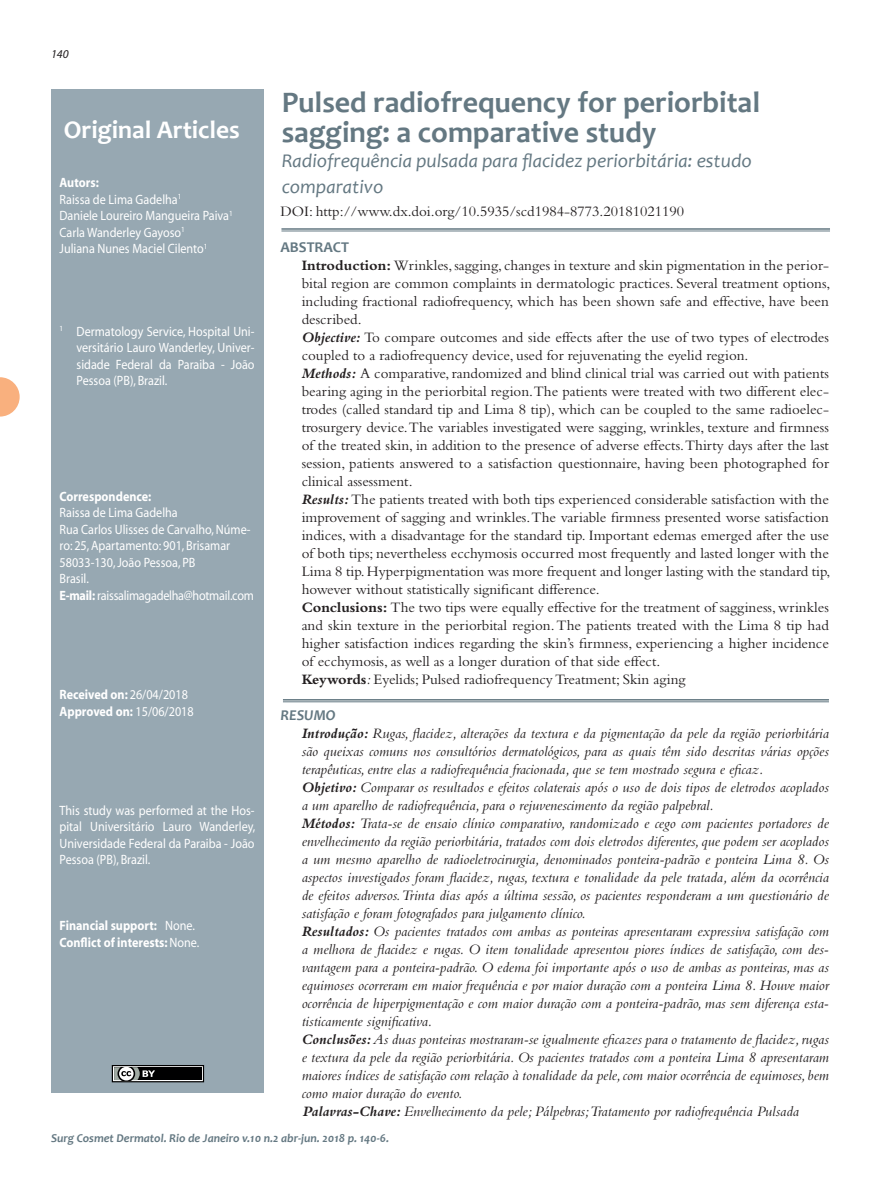
<style>
.page{position:relative;width:893px;height:1191px;background:#fff}
.page>*{position:absolute;margin:0;border:0;box-sizing:border-box;transform-origin:0 0}
.t1{font:700 30px/30px "Candara";color:#647882}
.t2{font:700 25.5px "Candara";color:#fff}
.t3{font:italic 19.5px/25.5px "Candara";color:#647882}
.t4{font:15px/18px "Bembo";color:#231f20;text-align:justify}
.t5{font:italic 15px/18px "Bembo";color:#231f20;text-align:justify}
.t6{font:700 15px "Candara";color:#647882}
.t7{font:italic 700 15px "Candara";color:#647882}
.t8{font:13.5px/16.5px "Myriad";color:#fff;text-align:justify;scale:.9 1}
.t9{font:700 13.5px "Myriad";color:#fff;scale:.9 1}
.t10{font:13.5px "Myriad";letter-spacing:-.02em;color:#fff;scale:.9 1}
.t11{font:italic 700 12px "Candara";color:#647882}
.t12{font:italic 12px "Myriad";color:#231f20}
.s1{font-weight:700}
.s2{font-weight:700;font-style:italic}
.s3{font-style:italic}
.s4{font-weight:400}
</style>
<div class="page">
<svg style="left:0;top:377px;width:20px;height:39px"></svg>
<div style="left:51px;top:89px;width:212px;height:1004px;background:#97a8b2"></div>
<hr style="left:281px;top:228px;width:549px;height:2px;background:#647882">
<hr style="left:281px;top:231px;width:549px;height:1px;background:#647882">
<hr style="left:283px;top:699px;width:546px;height:1px;background:#647882">
<hr style="left:283px;top:701px;width:546px;height:1px;background:#647882">
<svg style="left:112px;top:1065px;width:92px;height:17px;background:#464747"></svg>
<p class="t12" style="left:51px;top:48px;width:19px">140</p>
<p class="t1" style="left:282px;top:86px;width:480px">Pulsed radiofrequency for periorbital sagging: a comparative study</p>
<p class="t3" style="left:282px;top:148px;width:472px">Radiofrequência pulsada para flacidez periorbitária: estudo comparativo</p>
<p class="t4" style="left:280px;top:202px;width:405px">DOI: http://www.dx.doi.org/10.5935/scd1984-8773.20181021190</p>
<p class="t6" style="left:280px;top:238px;width:70px">ABSTRACT</p>
<p class="t4" style="left:302px;top:256px;width:530px"><span class="s1">Introduction:</span> Wrinkles, sagging, changes in texture and skin pigmentation in the perior&shy;bital region are common complaints in dermatologic practices. Several treatment options, including fractional radiofrequency, which has been shown safe and effective, have been described.</p>
<p class="t4" style="left:302px;top:328px;width:529px"><span class="s2">Objective:</span> To compare outcomes and side effects after the use of two types of electrodes coupled to a radiofrequency device, used for rejuvenating the eyelid region.</p>
<p class="t4" style="left:302px;top:364px;width:529px"><span class="s2">Methods:</span> A comparative, randomized and blind clinical trial was carried out with patients bearing aging in the periorbital region.The patients were treated with two different elec&shy;trodes (called standard tip and Lima 8 tip), which can be coupled to the same radioelec&shy;trosurgery device. The variables investigated were sagging, wrinkles, texture and firmness of the treated skin, in addition to the presence of adverse effects. Thirty days after the last session, patients answered to a satisfaction questionnaire, having been photographed for clinical assessment.</p>
<p class="t4" style="left:302px;top:490px;width:530px"><span class="s2">Results:</span> The patients treated with both tips experienced considerable satisfaction with the improvement of sagging and wrinkles. The variable firmness presented worse satisfaction indices, with a disadvantage for the standard tip. Important edemas emerged after the use of both tips; nevertheless ecchymosis occurred most frequently and lasted longer with the Lima 8 tip. Hyperpigmentation was more frequent and longer lasting with the standard tip, however without statistically significant difference.</p>
<p class="t4" style="left:302px;top:598px;width:529px"><span class="s1">Conclusions:</span> The two tips were equally effective for the treatment of sagginess, wrinkles and skin texture in the periorbital region. The patients treated with the Lima 8 tip had higher satisfaction indices regarding the skin’s firmness, experiencing a higher incidence of ecchymosis, as well as a longer duration of that side effect.</p>
<p class="t4" style="left:302px;top:670px;width:385px"><span class="s1">Keywords</span><span class="s3">:</span> Eyelids; Pulsed radiofrequency Treatment; Skin aging</p>
<p class="t7" style="left:280px;top:706px;width:57px">RESUMO</p>
<p class="t5" style="left:302px;top:724px;width:529px"><span class="s1">Introdução:</span> Rugas, flacidez, alterações da textura e da pigmentação da pele da região periorbitária são queixas comuns nos consultórios dermatológicos, para as quais têm sido descritas várias opções terapêuticas, entre elas a radiofrequência fracionada, que se tem mostrado segura e eficaz.</p>
<p class="t5" style="left:302px;top:778px;width:529px"><span class="s1">Objetivo:</span> Comparar os resultados e efeitos colaterais após o uso de dois tipos de eletrodos acoplados a um aparelho de radiofrequência, para o rejuvenescimento da região palpebral.</p>
<p class="t5" style="left:302px;top:814px;width:529px"><span class="s1">Métodos:</span> Trata-se de ensaio clínico comparativo, randomizado e cego com pacientes portadores de envelhecimento da região periorbitária, tratados com dois eletrodos diferentes, que podem ser acoplados a um mesmo aparelho de radioeletrocirurgia, denominados ponteira-padrão e ponteira Lima 8. Os aspectos investigados foram flacidez, rugas, textura e tonalidade da pele tratada, além da ocorrência de efeitos adversos. Trinta dias após a última sessão, os pacientes responderam a um questionário de satisfação e foram fotografados para julgamento clínico.</p>
<p class="t5" style="left:302px;top:922px;width:529px"><span class="s1">Resultados:</span> Os pacientes tratados com ambas as ponteiras apresentaram expressiva satisfação com a melhora de flacidez e rugas. O item tonalidade apresentou piores índices de satisfação, com des&shy;vantagem para a ponteira-padrão. O edema foi importante após o uso de ambas as ponteiras, mas as equimoses ocorreram em maior frequência e por maior duração com a ponteira Lima 8. Houve maior ocorrência de hiperpigmentação e com maior duração com a ponteira-padrão, mas sem diferença esta&shy;tisticamente significativa.</p>
<p class="t5" style="left:302px;top:1030px;width:529px"><span class="s1">Conclusões:</span> As duas ponteiras mostraram-se igualmente eficazes para o tratamento de flacidez, rugas e textura da pele da região periorbitária. Os pacientes tratados com a ponteira Lima 8 apresentaram maiores índices de satisfação com relação à tonalidade da pele, com maior ocorrência de equimoses, bem como maior duração do evento.</p>
<p class="t5" style="left:303px;top:1102px;width:498px"><span class="s1">Palavras-Chave:</span> Envelhecimento da pele; Pálpebras; Tratamento por radiofrequência Pulsada</p>
<p class="t11" style="left:51px;top:1130px;width:340px">Surg Cosmet Dermatol. Rio de Janeiro v.10 n.2 abr-jun. 2018 p. 140-6.</p>
<p class="t2" style="left:64px;top:113px;width:178px">Original Articles</p>
<p class="t9" style="left:60px;top:176px;width:45px">Autors:</p>
<p class="t8" style="left:60px;top:192px;width:137px">Raissa de Lima Gadelha<sup>1</sup></p>
<p class="t8" style="left:60px;top:208px;width:194px">Daniele Loureiro Mangueira Paiva<sup>1</sup></p>
<p class="t8" style="left:60px;top:225px;width:141px">Carla Wanderley Gayoso<sup>1</sup></p>
<p class="t8" style="left:60px;top:241px;width:166px">Juliana Nunes Maciel Cilento<sup>1</sup></p>
<p class="t8" style="left:77px;top:324px;width:199px;text-indent:-17px"><sup>1</sup> Dermatology Service, Hospital Uni&shy;versitário Lauro Wanderley, Univer&shy;sidade Federal da Paraiba - João Pessoa (PB), Brazil.</p>
<p class="t9" style="left:60px;top:489px;width:104px">Correspondence:</p>
<p class="t8" style="left:60px;top:505px;width:133px">Raissa de Lima Gadelha</p>
<p class="t8" style="left:60px;top:522px;width:214px">Rua Carlos Ulisses de Carvalho, Núme&shy;ro: 25, Apartamento: 901, Brisamar</p>
<p class="t8" style="left:60px;top:555px;width:152px">58033-130, João Pessoa, PB</p>
<p class="t8" style="left:60px;top:571px;width:34px">Brasil.</p>
<p class="t10" style="left:60px;top:589px;width:218px"><span class="s1">E-mail:</span> raissalimagadelha@hotmail.com</p>
<p class="t9" style="left:60px;top:687px;width:144px">Received on: <span class="s4">26/04/2018</span></p>
<p class="t9" style="left:60px;top:704px;width:151px">Approved on: <span class="s4">15/06/2018</span></p>
<p class="t8" style="left:60px;top:802px;width:219px">This study was performed at the Hos&shy;pital Universitário Lauro Wanderley, Universidade Federal da Paraiba - João Pessoa (PB), Brazil.</p>
<p class="t9" style="left:60px;top:918px;width:152px">Financial support: <span class="s4">None.</span></p>
<p class="t9" style="left:60px;top:935px;width:157px">Conflict of interests: <span class="s4">None.</span></p>
</div>
